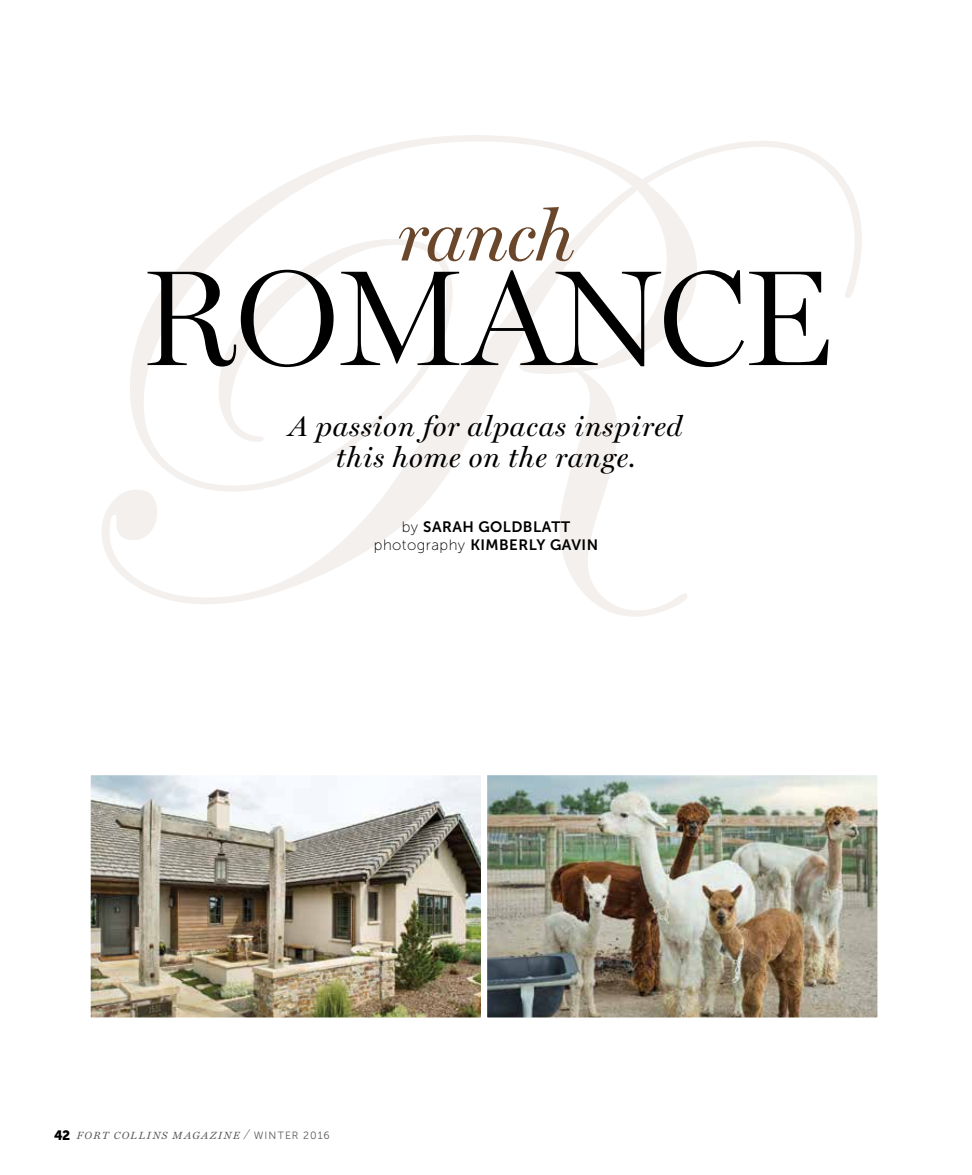
<style>
.page{position:relative;width:972px;height:1175px;background:#fff}
.page>*{position:absolute;margin:0;border:0;box-sizing:border-box;transform-origin:0 0}
.t1{font:300 136.5px "Miller Display";letter-spacing:-.01em;color:#000}
.t2{font:italic 72px "Miller Display";letter-spacing:-.01em;color:#6a462b}
.t3{font:italic 28.5px/31.5px "Miller Display";letter-spacing:.03em;color:#000;text-align:center}
.t4{font:15px/18px "Museo Sans 700";letter-spacing:.03em;color:#000;text-align:center}
.t5{font:italic 10.5px "Miller Text";letter-spacing:.145em;color:#58595b}
.s1{font-family:"Museo Sans 100"}
.s2{font-family:"Museo Sans 900";font-style:normal;font-size:13.5px;color:#000}
.s3{font-family:"Museo Sans 300";font-style:normal}
</style>
<div class="page">
<svg style="left:102px;top:135px;width:760px;height:481px"></svg>
<img style="left:91px;top:776px;width:786px;height:240px">
<div style="left:482px;top:770px;width:401px;height:252px;border:5px solid #fff"></div>
<div style="left:85px;top:770px;width:401px;height:252px;border:5px solid #fff"></div>
<h2 class="t2" style="left:397px;top:194px;width:179px">ranch</h2>
<h1 class="t1" style="left:140px;top:240px;width:693px">ROMANCE</h1>
<p class="t3" style="left:289px;top:411px;width:395px">A passion for alpacas inspired this home on the range.</p>
<p class="t4" style="left:374px;top:518px;width:226px"><span class="s1">by</span> SARAH GOLDBLATT <span class="s1">photography</span> KIMBERLY GAVIN</p>
<p class="t5" style="left:54px;top:1129px;width:277px"><span class="s2">42</span> FORT COLLINS MAGAZINE / <span class="s3">WINTER 2016</span></p>
</div>
